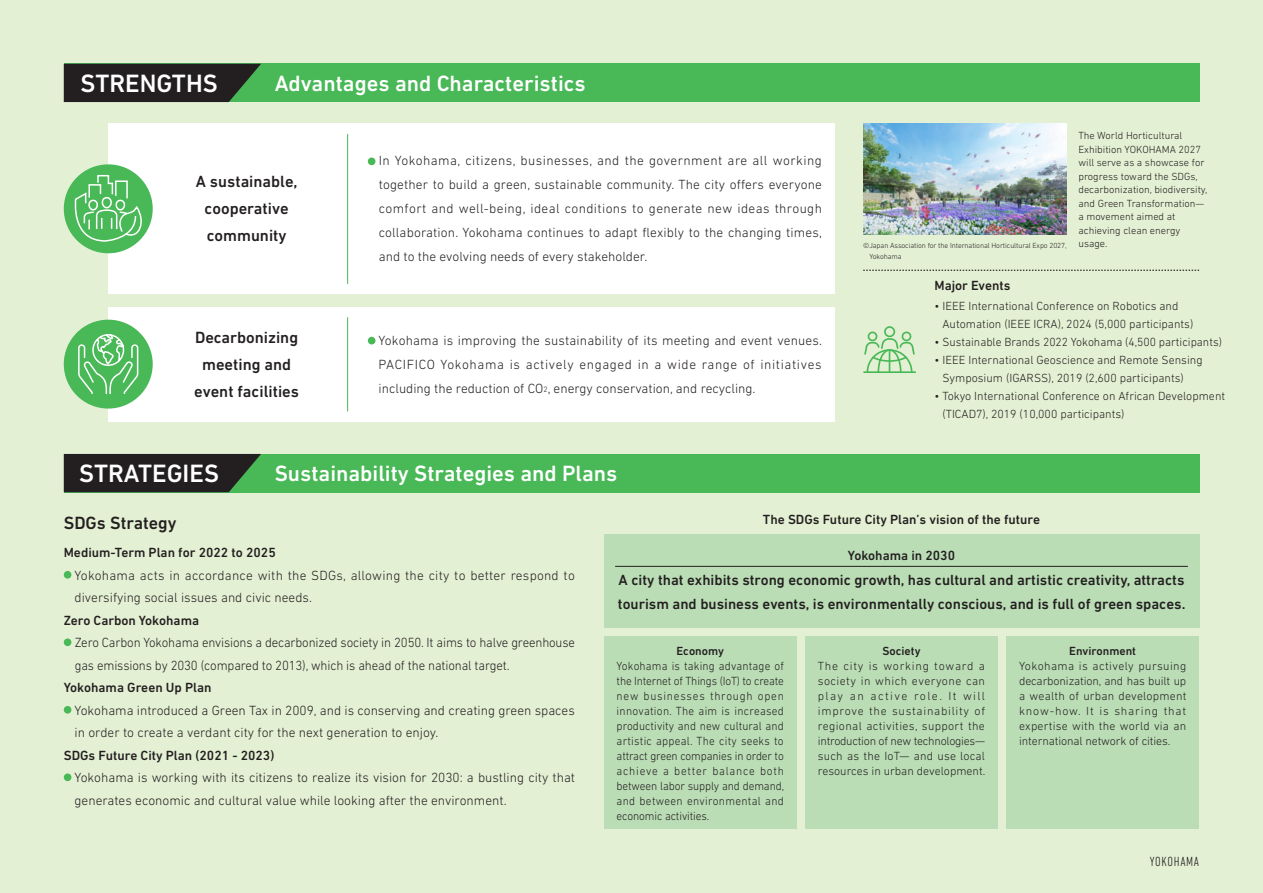
<style>
.page{position:relative;width:1263px;height:893px;background:#e4f0d4}
.page>*{position:absolute;margin:0;border:0;box-sizing:border-box;transform-origin:0 0}
.t1{font:500 25.5px "DIN Next LT Pro";color:#fff}
.t2{font:500 22.5px "DIN Next LT Pro";color:#fff}
.t3{font:500 18px "DIN Next LT Pro";color:#231f20}
.t4{font:500 16.5px/27px "DIN Next LT Pro";color:#231f20;text-align:center}
.t5{font:500 15px/24px "DIN Next LT Pro";color:#231f20}
.t6{font:300 13.5px/24px "DIN Next LT Pro";color:#231f20}
.t7{font:500 13.5px "DIN Next LT Pro";color:#231f20}
.t8{font:300 13.5px/22.5px "DIN Next LT Pro";color:#231f20;scale:.96 1}
.t9{font:300 condensed 13.5px "DIN Next LT Pro";letter-spacing:.05em;color:#231f20}
.t10{font:300 12px/15px "DIN Next LT Pro";color:#231f20}
.t11{font:300 12px/15px "DIN Next LT Pro";color:#231f20;text-align:justify;scale:.95 1}
.t12{font:500 12px "DIN Next LT Pro";color:#231f20}
.t13{font:300 10.5px/13.5px "DIN Next LT Pro";color:#231f20}
.t14{font:300 7.5px/10.5px "DIN Next LT Pro";letter-spacing:-.01em;color:#231f20}
.s1{font-size:7.8px}
</style>
<div class="page">
<div style="left:64px;top:64px;width:1135px;height:38px;background:#49b857"></div>
<svg style="left:64px;top:64px;width:197px;height:38px;background:#262b24"></svg>
<div style="left:64px;top:454px;width:1135px;height:38px;background:#49b857"></div>
<svg style="left:64px;top:454px;width:197px;height:38px;background:#262b24"></svg>
<div style="left:64px;top:571px;width:7px;height:8px;background:#49b857;border-radius:50%"></div>
<div style="left:64px;top:638px;width:7px;height:8px;background:#49b857;border-radius:50%"></div>
<div style="left:64px;top:706px;width:7px;height:8px;background:#49b857;border-radius:50%"></div>
<div style="left:64px;top:773px;width:7px;height:8px;background:#49b857;border-radius:50%"></div>
<div style="left:108px;top:124px;width:726px;height:170px;background:#fff"></div>
<div style="left:368px;top:158px;width:7px;height:7px;background:#49b857;border-radius:50%"></div>
<div style="left:108px;top:307px;width:726px;height:114px;background:#fff"></div>
<div style="left:368px;top:337px;width:7px;height:7px;background:#49b857;border-radius:50%"></div>
<hr style="left:347px;top:134px;width:1px;height:150px;background:#49b857">
<hr style="left:347px;top:317px;width:1px;height:94px;background:#49b857">
<hr style="left:863px;top:371px;width:53px;height:2px;background:#49b857">
<svg style="left:864px;top:326px;width:51px;height:46px"></svg>
<img style="left:863px;top:124px;width:203px;height:111px">
<svg style="left:863px;top:270px;width:336px;height:1px"></svg>
<div style="left:604px;top:534px;width:595px;height:94px;background:#baddb5"></div>
<div style="left:604px;top:636px;width:193px;height:193px;background:#baddb5"></div>
<div style="left:805px;top:636px;width:193px;height:193px;background:#baddb5"></div>
<div style="left:1006px;top:636px;width:193px;height:193px;background:#baddb5"></div>
<hr style="left:615px;top:566px;width:573px;height:1px;background:#231f20">
<div style="left:64px;top:164px;width:89px;height:89px;background:#49b857;border-radius:50%"></div>
<svg style="left:70px;top:174px;width:76px;height:68px"></svg>
<div style="left:64px;top:320px;width:89px;height:89px;background:#49b857;border-radius:50%"></div>
<svg style="left:78px;top:334px;width:61px;height:61px"></svg>
<h1 class="t1" style="left:80px;top:68px;width:139px">STRENGTHS</h1>
<h2 class="t2" style="left:275px;top:70px;width:312px">Advantages and Characteristics</h2>
<p class="t4" style="left:196px;top:168px;width:103px">A sustainable, cooperative community</p>
<p class="t4" style="left:194px;top:323px;width:106px">Decarbonizing meeting and event facilities</p>
<p class="t6" style="left:379px;top:149px;width:445px;text-align:justify">In Yokohama, citizens, businesses, and the government are all working together to build a green, sustainable community. The city offers everyone comfort and well-being, ideal conditions to generate new ideas through collaboration. Yokohama continues to adapt flexibly to the changing times, and to the evolving needs of every stakeholder.</p>
<p class="t6" style="left:379px;top:328px;width:445px;text-align:justify">Yokohama is improving the sustainability of its meeting and event venues.<br>PACIFICO Yokohama is actively engaged in a wide range of initiatives including the reduction of CO<span class="s1">2</span>, energy conservation, and recycling.</p>
<h1 class="t1" style="left:79px;top:458px;width:141px">STRATEGIES</h1>
<h2 class="t2" style="left:275px;top:460px;width:344px">Sustainability Strategies and Plans</h2>
<p class="t14" style="left:869px;top:240px;width:199px;text-indent:-6px">©Japan Association for the International Horticultural Expo 2027,<br>Yokohama</p>
<p class="t13" style="left:1078px;top:129px;width:131px">The World Horticultural<br>Exhibition YOKOHAMA 2027 will serve as a showcase for progress toward the SDGs, decarbonization, biodiversity, and Green Transformation— a movement aimed at achieving clean energy usage.</p>
<p class="t7" style="left:934px;top:278px;width:78px">Major Events</p>
<p class="t10" style="left:942px;top:297px;width:252px;line-height:18px;text-indent:-8px">• IEEE International Conference on Robotics and<br>Automation (IEEE ICRA), 2024 (5,000 participants)</p>
<p class="t10" style="left:934px;top:335px;width:289px">• Sustainable Brands 2022 Yokohama (4,500 participants)</p>
<p class="t10" style="left:942px;top:351px;width:262px;line-height:18px;text-indent:-8px">• IEEE International Geoscience and Remote Sensing<br>Symposium (IGARSS), 2019 (2,600 participants)</p>
<p class="t10" style="left:942px;top:387px;width:284px;line-height:18px;text-indent:-8px">• Tokyo International Conference on African Development (TICAD7), 2019 (10,000 participants)</p>
<h3 class="t3" style="left:64px;top:513px;width:114px">SDGs Strategy</h3>
<p class="t7" style="left:64px;top:545px;width:213px">Medium-Term Plan for 2022 to 2025</p>
<p class="t6" style="left:75px;top:563px;width:502px;line-height:22.5px">Yokohama acts in accordance with the SDGs, allowing the city to better respond to diversifying social issues and civic needs.</p>
<p class="t7" style="left:64px;top:612px;width:137px">Zero Carbon Yokohama</p>
<p class="t8" style="left:75px;top:631px;width:523px">Zero Carbon Yokohama envisions a decarbonized society in 2050. It aims to halve greenhouse gas emissions by 2030 (compared to 2013), which is ahead of the national target.</p>
<p class="t7" style="left:64px;top:680px;width:149px">Yokohama Green Up Plan</p>
<p class="t6" style="left:75px;top:698px;width:502px;line-height:22.5px">Yokohama introduced a Green Tax in 2009, and is conserving and creating green spaces in order to create a verdant city for the next generation to enjoy.</p>
<p class="t7" style="left:64px;top:747px;width:212px">SDGs Future City Plan (2021 - 2023)</p>
<p class="t6" style="left:75px;top:766px;width:502px;line-height:22.5px">Yokohama is working with its citizens to realize its vision for 2030: a bustling city that generates economic and cultural value while looking after the environment.</p>
<p class="t7" style="left:763px;top:511px;width:279px">The SDGs Future City Plan’s vision of the future</p>
<p class="t7" style="left:848px;top:547px;width:109px">Yokohama in 2030</p>
<p class="t5" style="left:618px;top:568px;width:569px">A city that exhibits strong economic growth, has cultural and artistic creativity, attracts tourism and business events, is environmentally conscious, and is full of green spaces.</p>
<p class="t12" style="left:676px;top:644px;width:49px">Economy</p>
<p class="t11" style="left:617px;top:658px;width:178px">Yokohama is taking advantage of the Internet of Things (IoT) to create new businesses through open innovation. The aim is increased productivity and new cultural and artistic appeal. The city seeks to attract green companies in order to achieve a better balance both between labor supply and demand, and between environmental and economic activities.</p>
<p class="t12" style="left:882px;top:644px;width:40px">Society</p>
<p class="t10" style="left:818px;top:658px;width:169px;text-align:justify">The city is working toward a society in which everyone can play an active role. It will improve the sustainability of regional activities, support the introduction of new technologies— such as the IoT— and use local resources in urban development.</p>
<p class="t12" style="left:1069px;top:644px;width:68px">Environment</p>
<p class="t10" style="left:1019px;top:658px;width:169px;text-align:justify">Yokohama is actively pursuing decarbonization, and has built up a wealth of urban development know-how. It is sharing that expertise with the world via an international network of cities.</p>
<p class="t9" style="left:1150px;top:854px;width:51px">YOKOHAMA</p>
</div>
